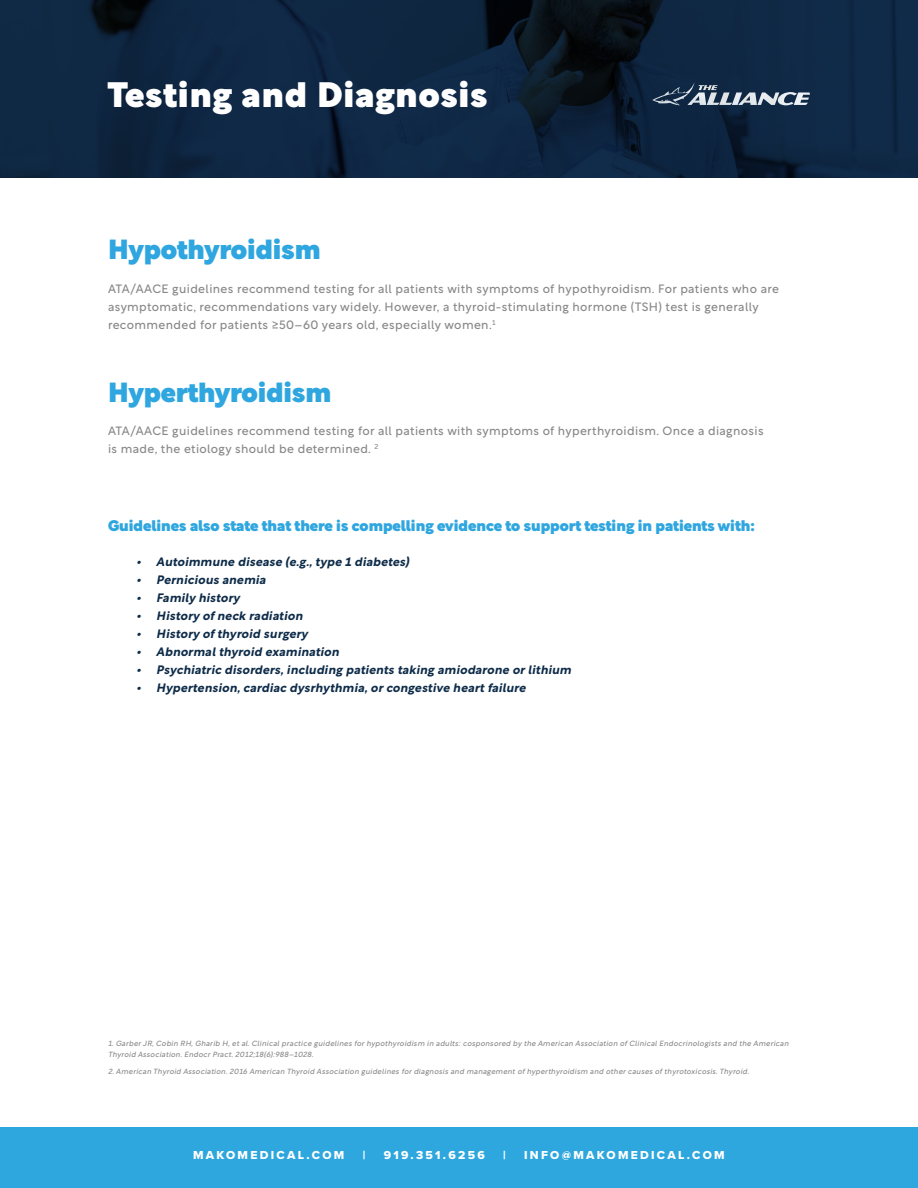
<style>
.page{position:relative;width:918px;height:1188px;background:#fff}
.page>*{position:absolute;margin:0;border:0;box-sizing:border-box;transform-origin:0 0}
.t1{font:900 34.5px "Rotunda";letter-spacing:.03em;color:#fff}
.t2{font:900 27px "Rotunda";color:#2fa6df}
.t3{font:900 15px "Rotunda";color:#2fa6df}
.t4{font:12px/18px "Rotunda";letter-spacing:.03em;color:#898888}
.t5{font:italic 700 12px "Rotunda";letter-spacing:.02em;color:#0e2c49}
.t6{font:12px "Proxima Nova Extrabld";letter-spacing:.19em;color:#fff}
.t7{font:italic 7.5px/10.5px "Rotunda";letter-spacing:.03em;color:#898888}
</style>
<div class="page">
<div style="left:0;top:1128px;width:918px;height:60px;background:#2ea7df"></div>
<img style="left:0;top:0;width:918px;height:177px">
<p class="t1" style="left:108px;top:65px;width:381px">Testing and Diagnosis</p>
<p class="t2" style="left:108px;top:226px;width:214px">Hypothyroidism</p>
<p class="t4" style="left:108px;top:278px;width:673px">ATA/AACE guidelines recommend testing for all patients with symptoms of hypothyroidism. For patients who are asymptomatic, recommendations vary widely. However, a thyroid-stimulating hormone (TSH) test is generally</p>
<p class="t4" style="left:108px;top:314px;width:389px">recommended for patients ≥50–60 years old, especially women.<sup>1</sup></p>
<p class="t2" style="left:108px;top:369px;width:225px">Hyperthyroidism</p>
<p class="t4" style="left:108px;top:421px;width:657px">ATA/AACE guidelines recommend testing for all patients with symptoms of hyperthyroidism. Once a diagnosis</p>
<p class="t4" style="left:108px;top:439px;width:272px">is made, the etiology should be determined. <sup>2</sup></p>
<p class="t3" style="left:108px;top:513px;width:648px">Guidelines also state that there is compelling evidence to support testing in patients with:</p>
<p class="t5" style="left:136px;top:551px;width:274px">• Autoimmune disease (e.g., type 1 diabetes)</p>
<p class="t5" style="left:136px;top:569px;width:131px">• Pernicious anemia</p>
<p class="t5" style="left:136px;top:587px;width:105px">• Family history</p>
<p class="t5" style="left:136px;top:605px;width:168px">• History of neck radiation</p>
<p class="t5" style="left:136px;top:623px;width:173px">• History of thyroid surgery</p>
<p class="t5" style="left:136px;top:641px;width:204px">• Abnormal thyroid examination</p>
<p class="t5" style="left:136px;top:659px;width:437px">• Psychiatric disorders, including patients taking amiodarone or lithium</p>
<p class="t5" style="left:136px;top:677px;width:391px">• Hypertension, cardiac dysrhythmia, or congestive heart failure</p>
<p class="t7" style="left:108px;top:1038px;width:682px">1. Garber JR, Cobin RH, Gharib H, et al. Clinical practice guidelines for hypothyroidism in adults: cosponsored by the American Association of Clinical Endocrinologists and the American<br>Thyroid Association. Endocr Pract. 2012;18(6):988–1028.</p>
<p class="t7" style="left:108px;top:1065px;width:643px">2. American Thyroid Association. 2016 American Thyroid Association guidelines for diagnosis and management of hyperthyroidism and other causes of thyrotoxicosis. Thyroid.</p>
<p class="t6" style="left:193px;top:1146px;width:153px">MAKOMEDICAL.COM</p>
<p class="t6" style="left:363px;top:1146px;width:4px">|</p>
<p class="t6" style="left:384px;top:1146px;width:103px">919.351.6256</p>
<p class="t6" style="left:503px;top:1146px;width:4px">|</p>
<p class="t6" style="left:524px;top:1146px;width:202px">INFO@MAKOMEDICAL.COM</p>
</div>
